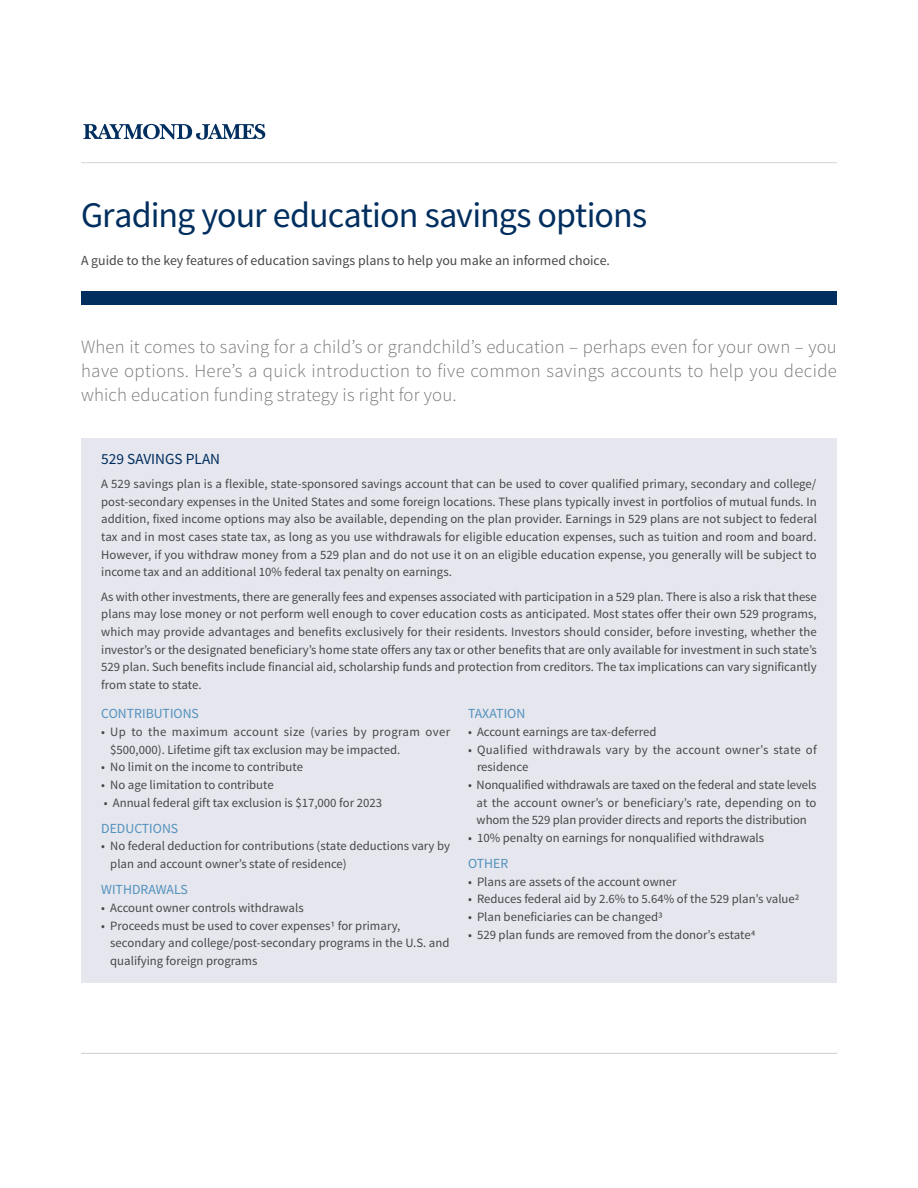
<style>
.page{position:relative;width:918px;height:1188px;background:#fff}
.page>*{position:absolute;margin:0;border:0;box-sizing:border-box;transform-origin:0 0}
.t1{font:36px "Source Sans Pro";letter-spacing:-.025em;color:#002e5e}
.Body_Copy{font:300 18.75px/24px "Source Sans Pro";letter-spacing:.01em;color:#76787b;text-align:justify}
.Subhead_-_1st_Tier{font:15.3px "Source Sans Pro";color:#002e5e}
.Body_Copy-2{font:13.8px "Source Sans Pro";color:#464748}
.Subhead_-_2nd_Tier{font:13.8px "Source Sans Pro";color:#5292bd}
.Body_Copy_8_11_75{font:12.75px/17.7px "Source Sans Pro";color:#464748;text-align:justify}
.Body_Copy_8_11_75-2{font:12.75px/17.7px "Source Sans Pro";letter-spacing:.02em;color:#464748}
</style>
<div class="page">
<div style="left:81px;top:438px;width:756px;height:545px;background:#e6e6ee"></div>
<svg style="left:83px;top:124px;width:182px;height:16px"></svg>
<hr style="left:81px;top:162px;width:756px;height:1px;background:#d4d5d7">
<div style="left:81px;top:291px;width:756px;height:14px;background:#002e5e"></div>
<hr style="left:81px;top:1053px;width:756px;height:1px;background:#cecfd1">
<p class="t1" style="left:81px;top:192px;width:568px">Grading your education savings options</p>
<p class="Body_Copy-2" style="left:81px;top:252px;width:531px">A guide to the key features of education savings plans to help you make an informed choice.</p>
<p class="Body_Copy" style="left:81px;top:335px;width:757px">When it comes to saving for a child’s or grandchild’s education – perhaps even for your own – you have options. Here’s a quick introduction to five common savings accounts to help you decide which education funding strategy is right for you.</p>
<p class="Subhead_-_1st_Tier" style="left:101px;top:449px;width:120px">529 SAVINGS PLAN</p>
<p class="Body_Copy_8_11_75" style="left:101px;top:475px;width:717px">A 529 savings plan is a flexible, state-sponsored savings account that can be used to cover qualified primary, secondary and college/ post-secondary expenses in the United States and some foreign locations. These plans typically invest in portfolios of mutual funds. In addition, fixed income options may also be available, depending on the plan provider. Earnings in 529 plans are not subject to federal tax and in most cases state tax, as long as you use withdrawals for eligible education expenses, such as tuition and room and board.<br>However, if you withdraw money from a 529 plan and do not use it on an eligible education expense, you generally will be subject to income tax and an additional 10% federal tax penalty on earnings.</p>
<p class="Body_Copy_8_11_75" style="left:101px;top:588px;width:717px">As with other investments, there are generally fees and expenses associated with participation in a 529 plan. There is also a risk that these plans may lose money or not perform well enough to cover education costs as anticipated. Most states offer their own 529 programs, which may provide advantages and benefits exclusively for their residents. Investors should consider, before investing, whether the investor’s or the designated beneficiary’s home state offers any tax or other benefits that are only available for investment in such state’s 529 plan. Such benefits include financial aid, scholarship funds and protection from creditors. The tax implications can vary significantly from state to state.</p>
<p class="Subhead_-_2nd_Tier" style="left:101px;top:705px;width:99px">CONTRIBUTIONS</p>
<p class="Body_Copy_8_11_75" style="left:110px;top:723px;width:341px;text-indent:-9px">• Up to the maximum account size (varies by program over $500,000). Lifetime gift tax exclusion may be impacted.</p>
<p class="Body_Copy_8_11_75" style="left:101px;top:758px;width:203px">• No limit on the income to contribute</p>
<p class="Body_Copy_8_11_75" style="left:101px;top:776px;width:174px">• No age limitation to contribute</p>
<p class="Body_Copy_8_11_75" style="left:104px;top:794px;width:280px">• Annual federal gift tax exclusion is $17,000 for 2023</p>
<p class="Subhead_-_2nd_Tier" style="left:101px;top:820px;width:79px">DEDUCTIONS</p>
<p class="Body_Copy_8_11_75" style="left:110px;top:838px;width:341px;text-indent:-9px">• No federal deduction for contributions (state deductions vary by plan and account owner’s state of residence)</p>
<p class="Subhead_-_2nd_Tier" style="left:101px;top:881px;width:88px">WITHDRAWALS</p>
<p class="Body_Copy_8_11_75" style="left:101px;top:899px;width:204px">• Account owner controls withdrawals</p>
<p class="Body_Copy_8_11_75" style="left:110px;top:917px;width:341px;text-align:left;text-indent:-9px">• Proceeds must be used to cover expenses1 for primary, secondary and college/post-secondary programs in the U.S. and qualifying foreign programs</p>
<p class="Subhead_-_2nd_Tier" style="left:468px;top:705px;width:59px">TAXATION</p>
<p class="Body_Copy_8_11_75" style="left:468px;top:723px;width:190px">• Account earnings are tax-deferred</p>
<p class="Body_Copy_8_11_75-2" style="left:477px;top:741px;width:341px;text-indent:-9px">• Qualified withdrawals vary by the account owner’s state of residence</p>
<p class="Body_Copy_8_11_75" style="left:477px;top:776px;width:341px;text-indent:-9px">• Nonqualified withdrawals are taxed on the federal and state levels at the account owner’s or beneficiary’s rate, depending on to whom the 529 plan provider directs and reports the distribution</p>
<p class="Body_Copy_8_11_75" style="left:468px;top:829px;width:298px">• 10% penalty on earnings for nonqualified withdrawals</p>
<p class="Subhead_-_2nd_Tier" style="left:468px;top:855px;width:42px">OTHER</p>
<p class="Body_Copy_8_11_75" style="left:468px;top:873px;width:210px">• Plans are assets of the account owner</p>
<p class="Body_Copy_8_11_75" style="left:468px;top:890px;width:333px">• Reduces federal aid by 2.6% to 5.64% of the 529 plan’s value2</p>
<p class="Body_Copy_8_11_75" style="left:468px;top:908px;width:196px">• Plan beneficiaries can be changed3</p>
<p class="Body_Copy_8_11_75" style="left:468px;top:926px;width:289px">• 529 plan funds are removed from the donor’s estate4</p>
</div>
